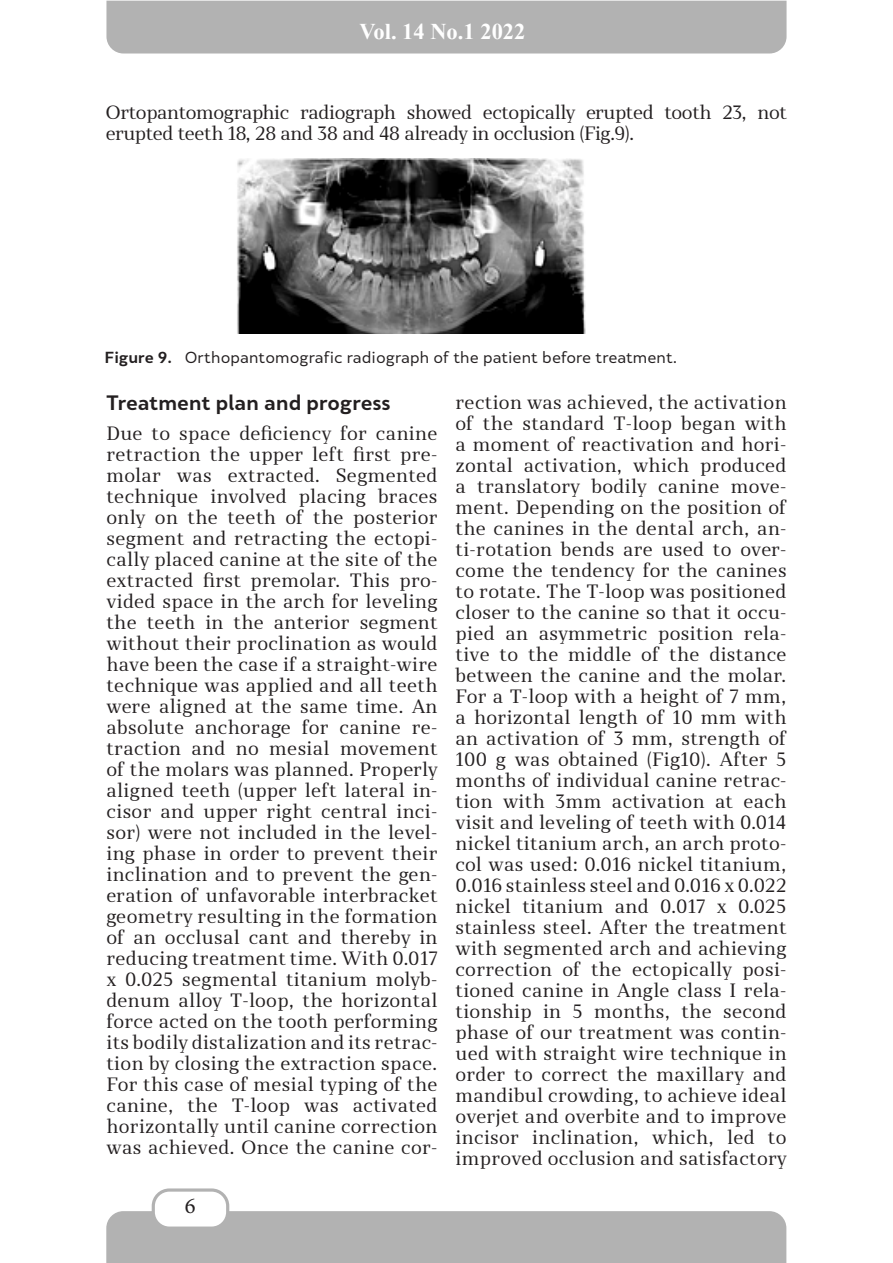
<style>
.page{position:relative;width:893px;height:1263px;background:#fff}
.page>*{position:absolute;margin:0;border:0;box-sizing:border-box;transform-origin:0 0}
.t1{font:700 22.5px "Times New Roman";color:#fff}
.t2{font:22.5px "Minion Pro";color:#231f20}
.t3{font:700 19.5px "Skola Sans";color:#231f20}
.t4{font:18px/21px "Skola Serif";letter-spacing:-.02em;color:#231f20;text-align:justify}
.t5{font:15px "Skola Sans";color:#231f20}
.s1{font-weight:700}
</style>
<div class="page">
<div style="left:106px;top:1px;width:680px;height:53px;background:#b2b2b2"></div>
<div style="left:106px;top:1211px;width:680px;height:52px;background:#b2b2b2"></div>
<div style="left:153px;top:1190px;width:75px;height:38px;background:#fff;border-radius:16px"></div>
<div style="left:152px;top:1188px;width:77px;height:42px;border:3px solid #b2b2b2;border-radius:16px"></div>
<img style="left:237px;top:158px;width:348px;height:175px">
<p class="t1" style="left:359px;top:15px;width:168px">Vol. 14 No.1 2022</p>
<p class="t4" style="left:106px;top:102px;width:683px">Ortopantomographic radiograph showed ectopically erupted tooth 23, not erupted teeth 18, 28 and 38 and 48 already in occlusion (Fig.9).</p>
<p class="t5" style="left:105px;top:349px;width:574px"><span class="s1">Figure 9.</span> Orthopantomografic radiograph of the patient before treatment.</p>
<p class="t3" style="left:106px;top:391px;width:286px">Treatment plan and progress</p>
<p class="t4" style="left:106px;top:422px;width:333px">Due to space deficiency for canine retraction the upper left first pre&shy;molar was extracted. Segmented technique involved placing braces only on the teeth of the posterior segment and retracting the ectopi&shy;cally placed canine at the site of the extracted first premolar. This pro&shy;vided space in the arch for leveling the teeth in the anterior segment without their proclination as would have been the case if a straight-wire technique was applied and all teeth were aligned at the same time. An absolute anchorage for canine re&shy;traction and no mesial movement of the molars was planned. Properly aligned teeth (upper left lateral in&shy;cisor and upper right central inci&shy;sor) were not included in the level&shy;ing phase in order to prevent their inclination and to prevent the gen&shy;eration of unfavorable interbracket geometry resulting in the formation of an occlusal cant and thereby in reducing treatment time. With 0.017 x 0.025 segmental titanium molyb&shy;denum alloy T-loop, the horizontal force acted on the tooth performing its bodily distalization and its retrac&shy;tion by closing the extraction space.<br>For this case of mesial typing of the canine, the T-loop was activated horizontally until canine correction was achieved. Once the canine cor-</p>
<p class="t4" style="left:455px;top:392px;width:333px">rection was achieved, the activation of the standard T-loop began with a moment of reactivation and hori&shy;zontal activation, which produced a translatory bodily canine move&shy;ment. Depending on the position of the canines in the dental arch, an&shy;ti-rotation bends are used to over&shy;come the tendency for the canines to rotate. The T-loop was positioned closer to the canine so that it occu&shy;pied an asymmetric position rela&shy;tive to the middle of the distance between the canine and the molar.<br>For a T-loop with a height of 7 mm, a horizontal length of 10 mm with an activation of 3 mm, strength of 100 g was obtained (Fig10). After 5 months of individual canine retrac&shy;tion with 3mm activation at each visit and leveling of teeth with 0.014 nickel titanium arch, an arch proto&shy;col was used: 0.016 nickel titanium, 0.016 stainless steel and 0.016 x 0.022 nickel titanium and 0.017 x 0.025 stainless steel. After the treatment with segmented arch and achieving correction of the ectopically posi&shy;tioned canine in Angle class I rela&shy;tionship in 5 months, the second phase of our treatment was contin&shy;ued with straight wire technique in order to correct the maxillary and mandibul crowding, to achieve ideal overjet and overbite and to improve incisor inclination, which, led to improved occlusion and satisfactory</p>
<p class="t2" style="left:185px;top:1190px;width:12px">6</p>
</div>
